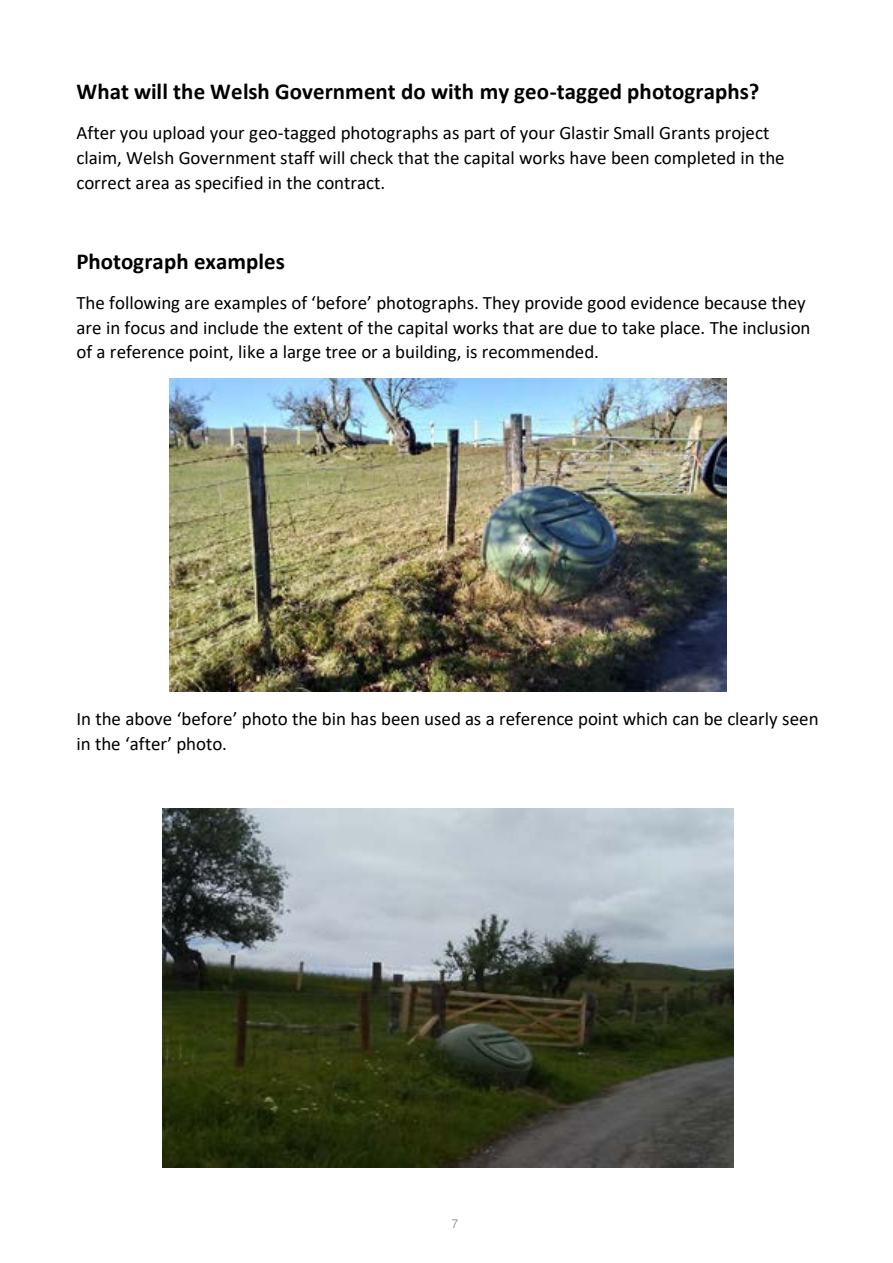
<style>
.page{position:relative;width:893px;height:1263px;background:#fff}
.page>*{position:absolute;margin:0;border:0;box-sizing:border-box;transform-origin:0 0}
.t1{font:700 22.95px "Calibri";color:#000}
.t2{font:18.9px/24.9px "Calibri";color:#000}
.t3{font:300 12.75px "Swiss 721 BT";color:#868686}
</style>
<div class="page">
<img style="left:169px;top:379px;width:557px;height:313px">
<img style="left:162px;top:808px;width:571px;height:359px">
<p class="t1" style="left:76px;top:75px;width:684px">What will the Welsh Government do with my geo-tagged photographs?</p>
<p class="t2" style="left:76px;top:120px;width:710px">After you upload your geo-tagged photographs as part of your Glastir Small Grants project claim, Welsh Government staff will check that the capital works have been completed in the correct area as specified in the contract.</p>
<p class="t1" style="left:76px;top:245px;width:210px">Photograph examples</p>
<p class="t2" style="left:76px;top:289px;width:735px">The following are examples of ‘before’ photographs. They provide good evidence because they are in focus and include the extent of the capital works that are due to take place. The inclusion of a reference point, like a large tree or a building, is recommended.</p>
<p class="t2" style="left:76px;top:706px;width:744px">In the above ‘before’ photo the bin has been used as a reference point which can be clearly seen in the ‘after’ photo.</p>
<p class="t3" style="left:452px;top:1216px;width:8px">7</p>
</div>
